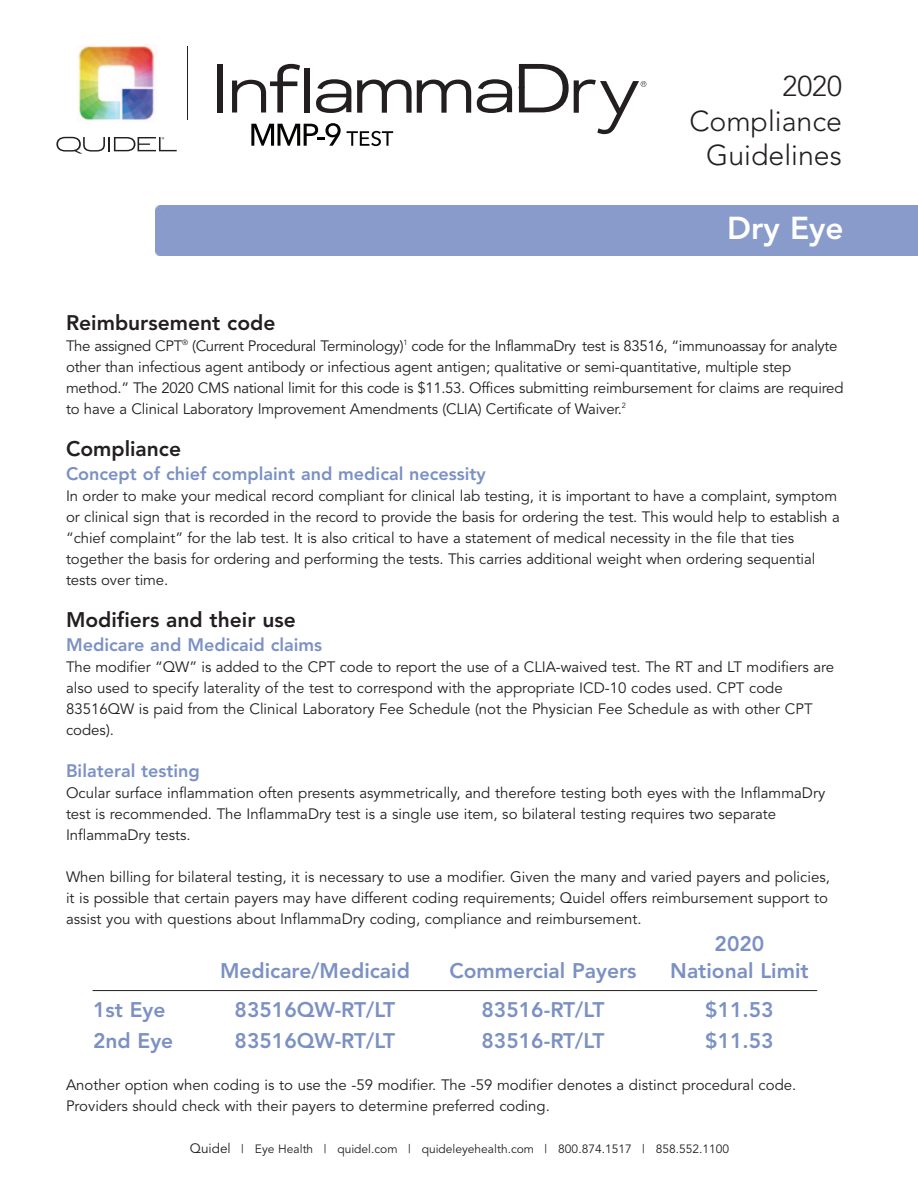
<style>
.page{position:relative;width:918px;height:1188px;background:#fff}
.page>*{position:absolute;margin:0;border:0;box-sizing:border-box;transform-origin:0 0}
.t1{font:800 31.5px "Avenir";color:#fff}
.t2{font:300 28.5px "Avenir";color:#231f20}
.t3{font:800 21px "Avenir";color:#7b91c4}
.t4{font:800 21px "Avenir";color:#231f20}
.t5{font:800 18px "Avenir";color:#7b91c4}
.t6{font:15px/21px "Avenir";letter-spacing:-.005em;color:#231f20}
.t7{font:12px "Avenir";color:#231f20}
.s1{font-size:13.5px}
</style>
<div class="page">
<hr style="left:93px;top:990px;width:724px;height:1px;background:#231f20">
<img style="left:78px;top:45px;width:78px;height:76px">
<hr style="left:187px;top:46px;width:1px;height:73px;background:#231f20">
<svg style="left:57px;top:137px;width:120px;height:17px"></svg>
<div style="left:217px;top:64px;width:6px;height:49px;background:#231f20"></div>
<svg style="left:232px;top:64px;width:68px;height:49px"></svg>
<div style="left:304px;top:68px;width:5px;height:45px;background:#231f20"></div>
<svg style="left:316px;top:79px;width:35px;height:34px"></svg>
<svg style="left:357px;top:80px;width:114px;height:33px"></svg>
<svg style="left:477px;top:79px;width:35px;height:34px"></svg>
<svg style="left:519px;top:64px;width:127px;height:70px"></svg>
<svg style="left:347px;top:131px;width:46px;height:15px"></svg>
<svg style="left:251px;top:123px;width:90px;height:23px"></svg>
<p class="t2" style="left:783px;top:74px;width:61px">2020</p>
<p class="t2" style="left:689px;top:109px;width:154px">Compliance</p>
<p class="t2" style="left:706px;top:143px;width:137px">Guidelines</p>
<p class="t1" style="left:727px;top:215px;width:118px">Dry Eye</p>
<p class="t4" style="left:66px;top:314px;width:211px">Reimbursement code</p>
<p class="t6" style="left:66px;top:337px;width:779px">The assigned CPT<sup>®</sup> (Current Procedural Terminology)<sup>1</sup> code for the InflammaDry test is 83516, “immunoassay for analyte other than infectious agent antibody or infectious agent antigen; qualitative or semi-quantitative, multiple step method.” The 2020 CMS national limit for this code is $11.53. Offices submitting reimbursement for claims are required to have a Clinical Laboratory Improvement Amendments (CLIA) Certificate of Waiver.<sup>2</sup></p>
<p class="t4" style="left:66px;top:440px;width:117px">Compliance</p>
<p class="t5" style="left:66px;top:466px;width:421px">Concept of chief complaint and medical necessity</p>
<p class="t6" style="left:66px;top:487px;width:775px">In order to make your medical record compliant for clinical lab testing, it is important to have a complaint, symptom or clinical sign that is recorded in the record to provide the basis for ordering the test. This would help to establish a “chief complaint” for the lab test. It is also critical to have a statement of medical necessity in the file that ties together the basis for ordering and performing the tests. This carries additional weight when ordering sequential tests over time.</p>
<p class="t4" style="left:66px;top:611px;width:231px">Modifiers and their use</p>
<p class="t5" style="left:66px;top:637px;width:258px">Medicare and Medicaid claims</p>
<p class="t6" style="left:66px;top:658px;width:770px">The modifier “QW” is added to the CPT code to report the use of a CLIA-waived test. The RT and LT modifiers are also used to specify laterality of the test to correspond with the appropriate ICD-10 codes used. CPT code 83516QW is paid from the Clinical Laboratory Fee Schedule (not the Physician Fee Schedule as with other CPT codes).</p>
<p class="t5" style="left:66px;top:763px;width:135px">Bilateral testing</p>
<p class="t6" style="left:66px;top:784px;width:761px">Ocular surface inflammation often presents asymmetrically, and therefore testing both eyes with the InflammaDry test is recommended. The InflammaDry test is a single use item, so bilateral testing requires two separate<br>InflammaDry tests.</p>
<p class="t6" style="left:66px;top:868px;width:765px">When billing for bilateral testing, it is necessary to use a modifier. Given the many and varied payers and policies,</p>
<p class="t6" style="left:66px;top:889px;width:763px">it is possible that certain payers may have different coding requirements; Quidel offers reimbursement support to assist you with questions about InflammaDry coding, compliance and reimbursement.</p>
<p class="t3" style="left:715px;top:935px;width:51px">2020</p>
<p class="t3" style="left:220px;top:962px;width:191px">Medicare/Medicaid</p>
<p class="t3" style="left:449px;top:962px;width:189px">Commercial Payers</p>
<p class="t3" style="left:670px;top:962px;width:140px">National Limit</p>
<p class="t3" style="left:93px;top:1001px;width:74px">1st Eye</p>
<p class="t3" style="left:235px;top:1001px;width:162px">83516QW-RT/LT</p>
<p class="t3" style="left:482px;top:1001px;width:124px">83516-RT/LT</p>
<p class="t3" style="left:705px;top:1001px;width:70px">$11.53</p>
<p class="t3" style="left:93px;top:1032px;width:82px">2nd Eye</p>
<p class="t3" style="left:235px;top:1032px;width:162px">83516QW-RT/LT</p>
<p class="t3" style="left:482px;top:1032px;width:124px">83516-RT/LT</p>
<p class="t3" style="left:705px;top:1032px;width:70px">$11.53</p>
<p class="t6" style="left:66px;top:1076px;width:732px">Another option when coding is to use the -59 modifier. The -59 modifier denotes a distinct procedural code.<br>Providers should check with their payers to determine preferred coding.</p>
<p class="t7" style="left:190px;top:1144px;width:541px"><span class="s1">Quidel</span> | Eye Health | quidel.com | quideleyehealth.com | 800.874.1517 | 858.552.1100</p>
</div>
